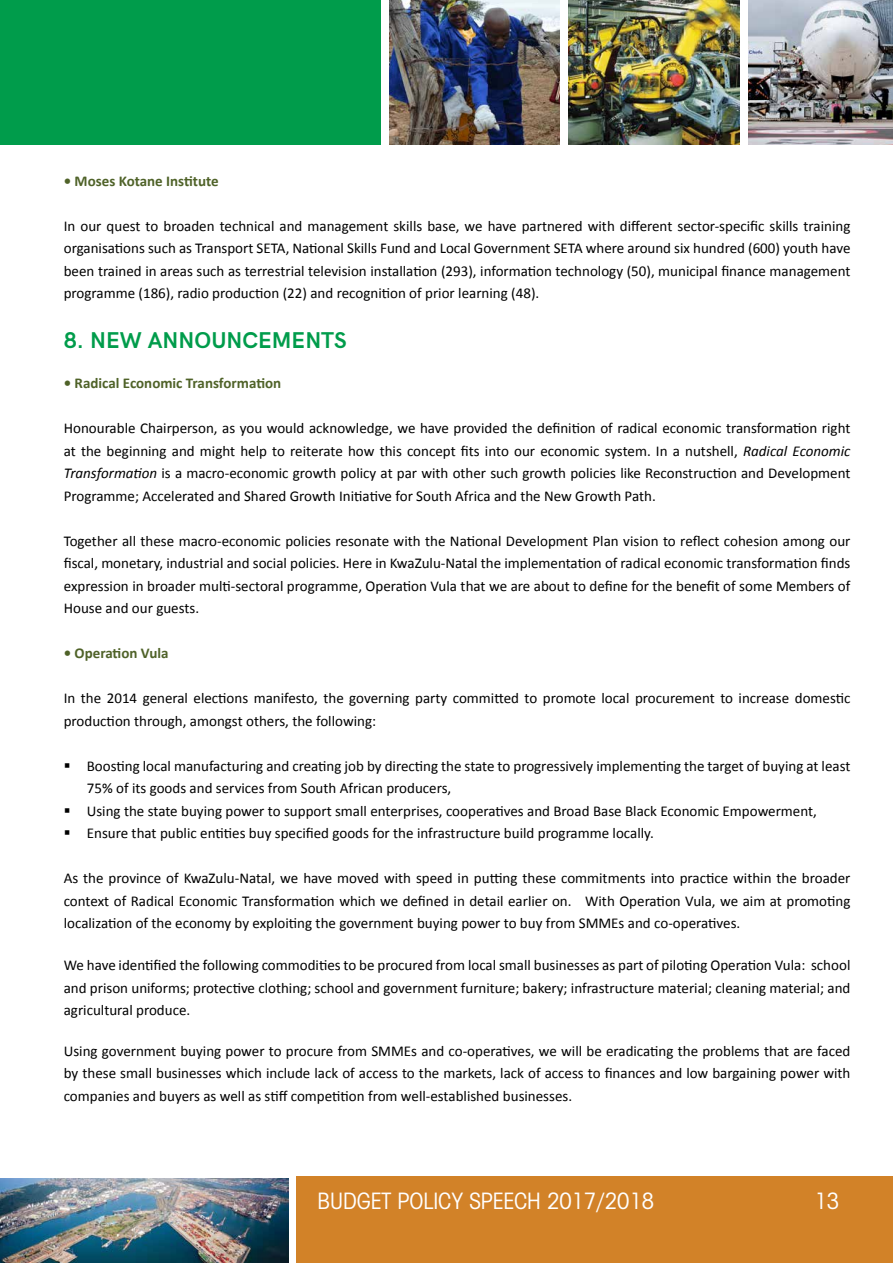
<style>
.page{position:relative;width:893px;height:1263px;background:#fff}
.page>*{position:absolute;margin:0;border:0;box-sizing:border-box;transform-origin:0 0}
.t1{font:condensed 24.6px "Avant Gard EF";color:#fff}
.t2{font:700 22.5px "HK Grotesk";color:#009c4b}
.t3{font:15px/22.5px "Calibri";color:#000;text-align:justify}
.t4{font:700 15px "Calibri";color:#4f6228}
.s1{font-style:italic}
</style>
<div class="page">
<div style="left:0;top:0;width:381px;height:145px;background:#009c4b"></div>
<div style="left:296px;top:1176px;width:597px;height:87px;background:#d28228"></div>
<img style="left:748px;top:0;width:145px;height:145px">
<img style="left:569px;top:0;width:170px;height:145px">
<img style="left:389px;top:0;width:171px;height:145px">
<img style="left:0;top:1178px;width:288px;height:85px">
<p class="t4" style="left:64px;top:171px;width:156px">• Moses Kotane Institute</p>
<p class="t3" style="left:64px;top:214px;width:788px">In our quest to broaden technical and management skills base, we have partnered with different sector-specific skills training organisations such as Transport SETA, National Skills Fund and Local Government SETA where around six hundred (600) youth have been trained in areas such as terrestrial television installation (293), information technology (50), municipal finance management programme (186), radio production (22) and recognition of prior learning (48).</p>
<h2 class="t2" style="left:64px;top:323px;width:284px">8. NEW ANNOUNCEMENTS</h2>
<p class="t4" style="left:64px;top:374px;width:219px">• Radical Economic Transformation</p>
<p class="t3" style="left:64px;top:417px;width:788px">Honourable Chairperson, as you would acknowledge, we have provided the definition of radical economic transformation right at the beginning and might help to reiterate how this concept fits into our economic system. In a nutshell, <span class="s1">Radical Economic Transformation</span> is a macro-economic growth policy at par with other such growth policies like Reconstruction and Development Programme; Accelerated and Shared Growth Initiative for South Africa and the New Growth Path.</p>
<p class="t3" style="left:64px;top:529px;width:788px">Together all these macro-economic policies resonate with the National Development Plan vision to reflect cohesion among our fiscal, monetary, industrial and social policies. Here in KwaZulu-Natal the implementation of radical economic transformation finds expression in broader multi-sectoral programme, Operation Vula that we are about to define for the benefit of some Members of House and our guests.</p>
<p class="t4" style="left:64px;top:644px;width:106px">• Operation Vula</p>
<p class="t3" style="left:64px;top:687px;width:788px">In the 2014 general elections manifesto, the governing party committed to promote local procurement to increase domestic production through, amongst others, the following:</p>
<p class="t3" style="left:87px;top:754px;width:765px;text-indent:-23px">▪ Boosting local manufacturing and creating job by directing the state to progressively implementing the target of buying at least<br>75% of its goods and services from South African producers,</p>
<p class="t3" style="left:64px;top:799px;width:755px">▪ Using the state buying power to support small enterprises, cooperatives and Broad Base Black Economic Empowerment,</p>
<p class="t3" style="left:64px;top:822px;width:592px">▪ Ensure that public entities buy specified goods for the infrastructure build programme locally.</p>
<p class="t3" style="left:64px;top:867px;width:788px">As the province of KwaZulu-Natal, we have moved with speed in putting these commitments into practice within the broader context of Radical Economic Transformation which we defined in detail earlier on. With Operation Vula, we aim at promoting localization of the economy by exploiting the government buying power to buy from SMMEs and co-operatives.</p>
<p class="t3" style="left:64px;top:954px;width:788px">We have identified the following commodities to be procured from local small businesses as part of piloting Operation Vula: school and prison uniforms; protective clothing; school and government furniture; bakery; infrastructure material; cleaning material; and agricultural produce.</p>
<p class="t3" style="left:64px;top:1039px;width:788px">Using government buying power to procure from SMMEs and co-operatives, we will be eradicating the problems that are faced by these small businesses which include lack of access to the markets, lack of access to finances and low bargaining power with companies and buyers as well as stiff competition from well-established businesses.</p>
<h1 class="t1" style="left:318px;top:1187px;width:338px">BUDGET POLICY SPEECH 2017/2018</h1>
<h1 class="t1" style="left:814px;top:1187px;width:26px">13</h1>
</div>
